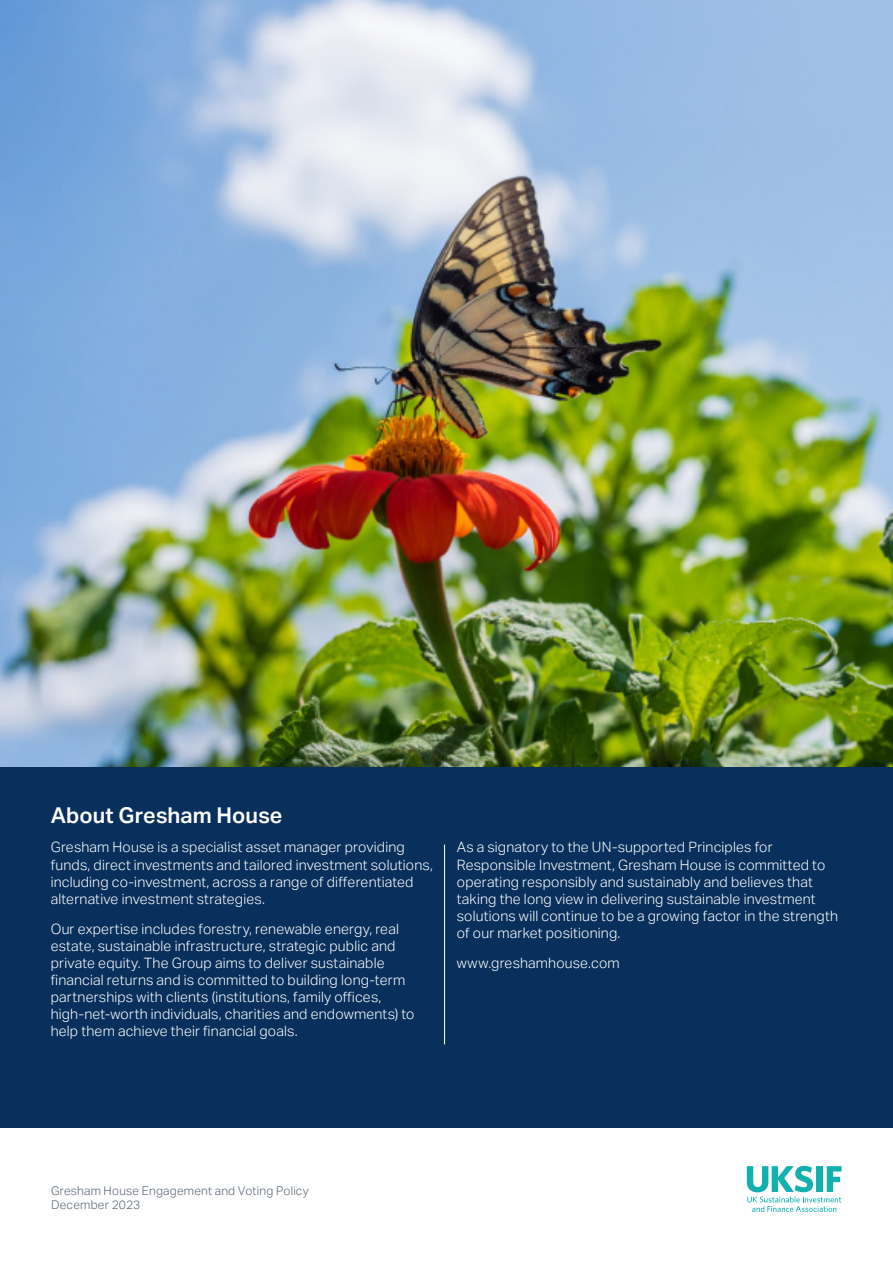
<style>
.page{position:relative;width:893px;height:1263px;background:#fff}
.page>*{position:absolute;margin:0;border:0;box-sizing:border-box;transform-origin:0 0}
.Subheading_L1_-_14_5_18pt{font:600 21.75px "Aktiv Grotesk";letter-spacing:.005em;color:#fff}
.Body_Text_-_White{font:300 14.25px/17.1px "Aktiv Grotesk";letter-spacing:.01em;color:#fff}
.Footnote_-_8_9pt{font:300 12px/13.5px "Aktiv Grotesk";letter-spacing:.02em;color:#576370}
</style>
<div class="page">
<div style="left:0;top:766px;width:893px;height:362px;background:#09305c"></div>
<img style="left:0;top:0;width:893px;height:766px">
<hr style="left:444px;top:844px;width:1px;height:200px;background:#fff">
<svg style="left:747px;top:1166px;width:95px;height:46px"></svg>
<p class="Subheading_L1_-_14_5_18pt" style="left:51px;top:802px;width:233px">About Gresham House</p>
<p class="Body_Text_-_White" style="left:51px;top:839px;width:384px">Gresham House is a specialist asset manager providing funds, direct investments and tailored investment solutions, including co-investment, across a range of differentiated alternative investment strategies.</p>
<p class="Body_Text_-_White" style="left:51px;top:920px;width:365px">Our expertise includes forestry, renewable energy, real estate, sustainable infrastructure, strategic public and private equity. The Group aims to deliver sustainable financial returns and is committed to building long-term partnerships with clients (institutions, family offices, high-net-worth individuals, charities and endowments) to help them achieve their financial goals.</p>
<p class="Body_Text_-_White" style="left:457px;top:839px;width:383px">As a signatory to the UN-supported Principles for Responsible Investment, Gresham House is committed to operating responsibly and sustainably and believes that taking the long view in delivering sustainable investment solutions will continue to be a growing factor in the strength of our market positioning.</p>
<p class="Body_Text_-_White" style="left:457px;top:954px;width:164px">www.greshamhouse.com</p>
<p class="Footnote_-_8_9pt" style="left:51px;top:1184px;width:259px">Gresham House Engagement and Voting Policy<br>December 2023</p>
</div>
